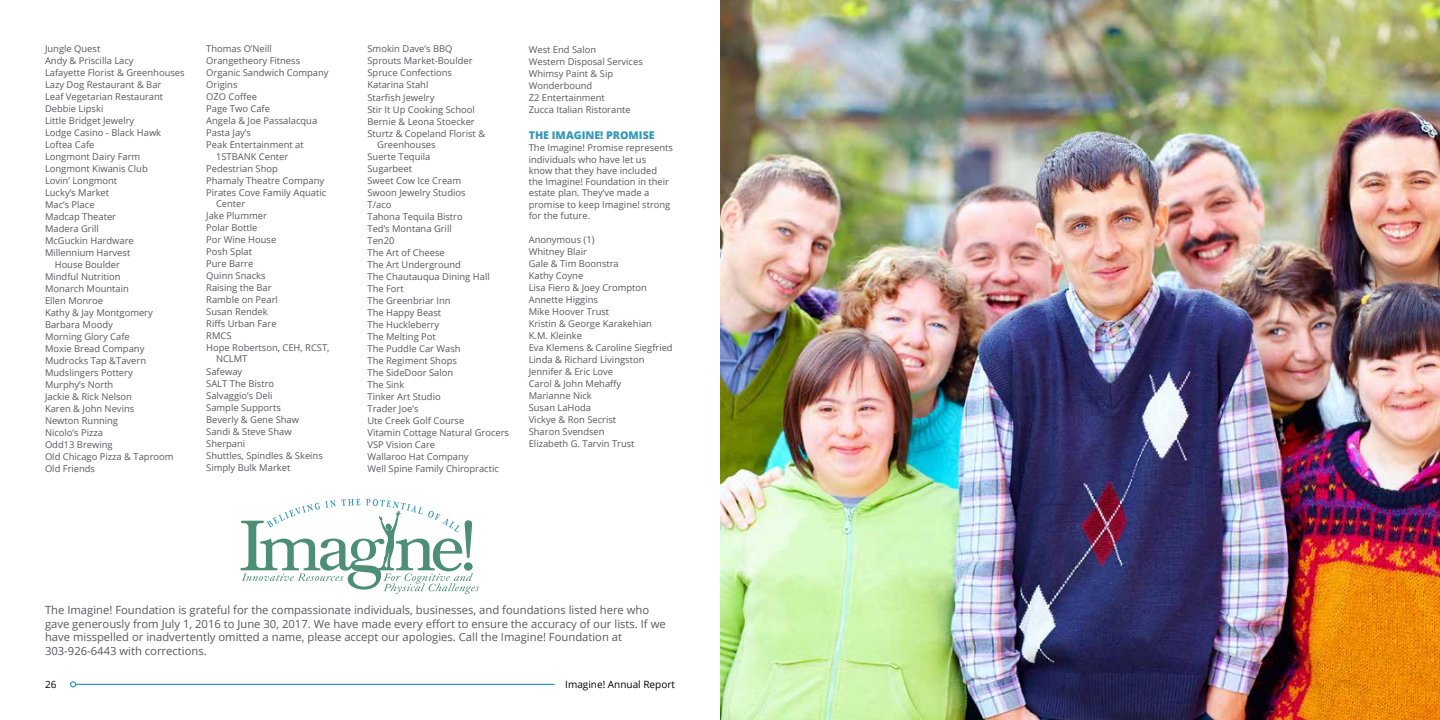
<style>
.page{position:relative;width:1440px;height:720px;background:#fff}
.page>*{position:absolute;margin:0;border:0;box-sizing:border-box;transform-origin:0 0}
.t1{font:11.25px/13.5px "Open Sans";color:#58595b}
.t2{font:800 10.62px "Open Sans";color:#3397b9}
.t3{font:10px "Open Sans";color:#000}
.t4{font:9.38px/12px "Open Sans";color:#58595b}
</style>
<div class="page">
<hr style="left:76px;top:684px;width:478px;height:1px;background:#3397b9">
<div style="left:70px;top:681px;width:6px;height:7px;border:1px solid #3397b9;border-radius:50%"></div>
<svg style="left:241px;top:499px;width:238px;height:95px"></svg>
<img style="left:720px;top:0;width:720px;height:720px">
<p class="t4" style="left:45px;top:43px;width:57px">Jungle Quest</p>
<p class="t4" style="left:45px;top:55px;width:90px">Andy &amp; Priscilla Lacy</p>
<p class="t4" style="left:45px;top:67px;width:141px">Lafayette Florist &amp; Greenhouses</p>
<p class="t4" style="left:45px;top:79px;width:118px">Lazy Dog Restaurant &amp; Bar</p>
<p class="t4" style="left:45px;top:91px;width:120px">Leaf Vegetarian Restaurant</p>
<p class="t4" style="left:45px;top:103px;width:60px">Debbie Lipski</p>
<p class="t4" style="left:45px;top:115px;width:91px">Little Bridget Jewelry</p>
<p class="t4" style="left:45px;top:127px;width:118px">Lodge Casino - Black Hawk</p>
<p class="t4" style="left:45px;top:139px;width:51px">Loftea Cafe</p>
<p class="t4" style="left:45px;top:151px;width:97px">Longmont Dairy Farm</p>
<p class="t4" style="left:45px;top:163px;width:104px">Longmont Kiwanis Club</p>
<p class="t4" style="left:45px;top:175px;width:74px">Lovin’ Longmont</p>
<p class="t4" style="left:45px;top:187px;width:66px">Lucky’s Market</p>
<p class="t4" style="left:45px;top:199px;width:51px">Mac’s Place</p>
<p class="t4" style="left:45px;top:211px;width:73px">Madcap Theater</p>
<p class="t4" style="left:45px;top:223px;width:55px">Madera Grill</p>
<p class="t4" style="left:45px;top:235px;width:90px">McGuckin Hardware</p>
<p class="t4" style="left:45px;top:247px;width:87px">Millennium Harvest</p>
<p class="t4" style="left:55px;top:258px;width:67px">House Boulder</p>
<p class="t4" style="left:45px;top:270px;width:77px">Mindful Nutrition</p>
<p class="t4" style="left:45px;top:282px;width:85px">Monarch Mountain</p>
<p class="t4" style="left:45px;top:294px;width:60px">Ellen Monroe</p>
<p class="t4" style="left:45px;top:306px;width:109px">Kathy &amp; Jay Montgomery</p>
<p class="t4" style="left:45px;top:318px;width:69px">Barbara Moody</p>
<p class="t4" style="left:45px;top:330px;width:86px">Morning Glory Cafe</p>
<p class="t4" style="left:45px;top:342px;width:101px">Moxie Bread Company</p>
<p class="t4" style="left:45px;top:354px;width:103px">Mudrocks Tap &amp;Tavern</p>
<p class="t4" style="left:45px;top:366px;width:89px">Mudslingers Pottery</p>
<p class="t4" style="left:45px;top:378px;width:70px">Murphy’s North</p>
<p class="t4" style="left:45px;top:390px;width:89px">Jackie &amp; Rick Nelson</p>
<p class="t4" style="left:45px;top:402px;width:91px">Karen &amp; John Nevins</p>
<p class="t4" style="left:45px;top:414px;width:75px">Newton Running</p>
<p class="t4" style="left:45px;top:426px;width:60px">Nicolo’s Pizza</p>
<p class="t4" style="left:45px;top:438px;width:69px">Odd13 Brewing</p>
<p class="t4" style="left:45px;top:450px;width:130px">Old Chicago Pizza &amp; Taproom</p>
<p class="t4" style="left:45px;top:462px;width:52px">Old Friends</p>
<p class="t4" style="left:206px;top:43px;width:67px">Thomas O’Neill</p>
<p class="t4" style="left:206px;top:55px;width:95px">Orangetheory Fitness</p>
<p class="t4" style="left:206px;top:67px;width:124px">Organic Sandwich Company</p>
<p class="t4" style="left:206px;top:79px;width:33px">Origins</p>
<p class="t4" style="left:206px;top:91px;width:52px">OZO Coffee</p>
<p class="t4" style="left:206px;top:103px;width:65px">Page Two Cafe</p>
<p class="t4" style="left:206px;top:115px;width:113px">Angela &amp; Joe Passalacqua</p>
<p class="t4" style="left:206px;top:127px;width:46px">Pasta Jay’s</p>
<p class="t4" style="left:206px;top:139px;width:99px">Peak Entertainment at</p>
<p class="t4" style="left:216px;top:150px;width:74px">1STBANK Center</p>
<p class="t4" style="left:206px;top:162px;width:73px">Pedestrian Shop</p>
<p class="t4" style="left:206px;top:174px;width:120px">Phamaly Theatre Company</p>
<p class="t4" style="left:206px;top:186px;width:121px">Pirates Cove Family Aquatic</p>
<p class="t4" style="left:216px;top:197px;width:31px">Center</p>
<p class="t4" style="left:206px;top:209px;width:62px">Jake Plummer</p>
<p class="t4" style="left:206px;top:221px;width:53px">Polar Bottle</p>
<p class="t4" style="left:206px;top:233px;width:72px">Por Wine House</p>
<p class="t4" style="left:206px;top:245px;width:47px">Posh Splat</p>
<p class="t4" style="left:206px;top:257px;width:49px">Pure Barre</p>
<p class="t4" style="left:206px;top:269px;width:61px">Quinn Snacks</p>
<p class="t4" style="left:206px;top:281px;width:67px">Raising the Bar</p>
<p class="t4" style="left:206px;top:294px;width:73px">Ramble on Pearl</p>
<p class="t4" style="left:206px;top:306px;width:63px">Susan Rendek</p>
<p class="t4" style="left:206px;top:318px;width:72px">Riffs Urban Fare</p>
<p class="t4" style="left:206px;top:330px;width:27px">RMCS</p>
<p class="t4" style="left:206px;top:342px;width:125px">Hope Robertson, CEH, RCST,</p>
<p class="t4" style="left:216px;top:353px;width:33px">NCLMT</p>
<p class="t4" style="left:206px;top:365px;width:38px">Safeway</p>
<p class="t4" style="left:206px;top:377px;width:69px">SALT The Bistro</p>
<p class="t4" style="left:206px;top:389px;width:68px">Salvaggio’s Deli</p>
<p class="t4" style="left:206px;top:401px;width:76px">Sample Supports</p>
<p class="t4" style="left:206px;top:413px;width:94px">Beverly &amp; Gene Shaw</p>
<p class="t4" style="left:206px;top:425px;width:87px">Sandi &amp; Steve Shaw</p>
<p class="t4" style="left:206px;top:437px;width:41px">Sherpani</p>
<p class="t4" style="left:206px;top:449px;width:118px">Shuttles, Spindles &amp; Skeins</p>
<p class="t4" style="left:206px;top:461px;width:86px">Simply Bulk Market</p>
<p class="t4" style="left:368px;top:43px;width:86px">Smokin Dave’s BBQ</p>
<p class="t4" style="left:368px;top:55px;width:107px">Sprouts Market-Boulder</p>
<p class="t4" style="left:368px;top:67px;width:86px">Spruce Confections</p>
<p class="t4" style="left:368px;top:79px;width:62px">Katarina Stahl</p>
<p class="t4" style="left:368px;top:91px;width:68px">Starfish Jewelry</p>
<p class="t4" style="left:368px;top:103px;width:109px">Stir It Up Cooking School</p>
<p class="t4" style="left:368px;top:115px;width:109px">Bernie &amp; Leona Stoecker</p>
<p class="t4" style="left:368px;top:127px;width:119px">Sturtz &amp; Copeland Florist &amp;</p>
<p class="t4" style="left:377px;top:138px;width:60px">Greenhouses</p>
<p class="t4" style="left:368px;top:150px;width:64px">Suerte Tequila</p>
<p class="t4" style="left:368px;top:162px;width:46px">Sugarbeet</p>
<p class="t4" style="left:368px;top:174px;width:95px">Sweet Cow Ice Cream</p>
<p class="t4" style="left:368px;top:186px;width:100px">Swoon Jewelry Studios</p>
<p class="t4" style="left:368px;top:198px;width:25px">T/aco</p>
<p class="t4" style="left:368px;top:210px;width:97px">Tahona Tequila Bistro</p>
<p class="t4" style="left:368px;top:222px;width:86px">Ted’s Montana Grill</p>
<p class="t4" style="left:368px;top:234px;width:28px">Ten20</p>
<p class="t4" style="left:368px;top:246px;width:79px">The Art of Cheese</p>
<p class="t4" style="left:368px;top:258px;width:95px">The Art Underground</p>
<p class="t4" style="left:368px;top:270px;width:124px">The Chautauqua Dining Hall</p>
<p class="t4" style="left:368px;top:282px;width:38px">The Fort</p>
<p class="t4" style="left:368px;top:294px;width:85px">The Greenbriar Inn</p>
<p class="t4" style="left:368px;top:306px;width:75px">The Happy Beast</p>
<p class="t4" style="left:368px;top:318px;width:73px">The Huckleberry</p>
<p class="t4" style="left:368px;top:330px;width:70px">The Melting Pot</p>
<p class="t4" style="left:368px;top:342px;width:95px">The Puddle Car Wash</p>
<p class="t4" style="left:368px;top:355px;width:91px">The Regiment Shops</p>
<p class="t4" style="left:368px;top:367px;width:87px">The SideDoor Salon</p>
<p class="t4" style="left:368px;top:379px;width:38px">The Sink</p>
<p class="t4" style="left:368px;top:391px;width:75px">Tinker Art Studio</p>
<p class="t4" style="left:368px;top:403px;width:52px">Trader Joe’s</p>
<p class="t4" style="left:368px;top:415px;width:98px">Ute Creek Golf Course</p>
<p class="t4" style="left:368px;top:427px;width:143px">Vitamin Cottage Natural Grocers</p>
<p class="t4" style="left:368px;top:439px;width:69px">VSP Vision Care</p>
<p class="t4" style="left:368px;top:451px;width:103px">Wallaroo Hat Company</p>
<p class="t4" style="left:368px;top:463px;width:133px">Well Spine Family Chiropractic</p>
<p class="t4" style="left:529px;top:43px;width:116px">West End Salon<br>Western Disposal Services<br>Whimsy Paint &amp; Sip<br>Wonderbound<br>Z2 Entertainment<br>Zucca Italian Ristorante</p>
<p class="t2" style="left:529px;top:127px;width:128px">THE IMAGINE! PROMISE</p>
<p class="t4" style="left:529px;top:142px;width:146px;line-height:11.2px">The Imagine! Promise represents individuals who have let us<br>know that they have included the Imagine! Foundation in their estate plan. They’ve made a promise to keep Imagine! strong for the future.</p>
<p class="t4" style="left:529px;top:233px;width:145px">Anonymous (1)<br>Whitney Blair<br>Gale &amp; Tim Boonstra<br>Kathy Coyne<br>Lisa Fiero &amp; Joey Crompton<br>Annette Higgins<br>Mike Hoover Trust<br>Kristin &amp; George Karakehian<br>K.M. Kleinke<br>Eva Klemens &amp; Caroline Siegfried<br>Linda &amp; Richard Livingston<br>Jennifer &amp; Eric Love<br>Carol &amp; John Mehaffy<br>Marianne Nick<br>Susan LaHoda<br>Vickye &amp; Ron Secrist<br>Sharon Svendsen<br>Elizabeth G. Tarvin Trust</p>
<p class="t1" style="left:45px;top:603px;width:622px">The Imagine! Foundation is grateful for the compassionate individuals, businesses, and foundations listed here who gave generously from July 1, 2016 to June 30, 2017. We have made every effort to ensure the accuracy of our lists. If we have misspelled or inadvertently omitted a name, please accept our apologies. Call the Imagine! Foundation at 303-926-6443 with corrections.</p>
<p class="t3" style="left:45px;top:677px;width:13px">26</p>
<p class="t3" style="left:565px;top:677px;width:111px">Imagine! Annual Report</p>
</div>
